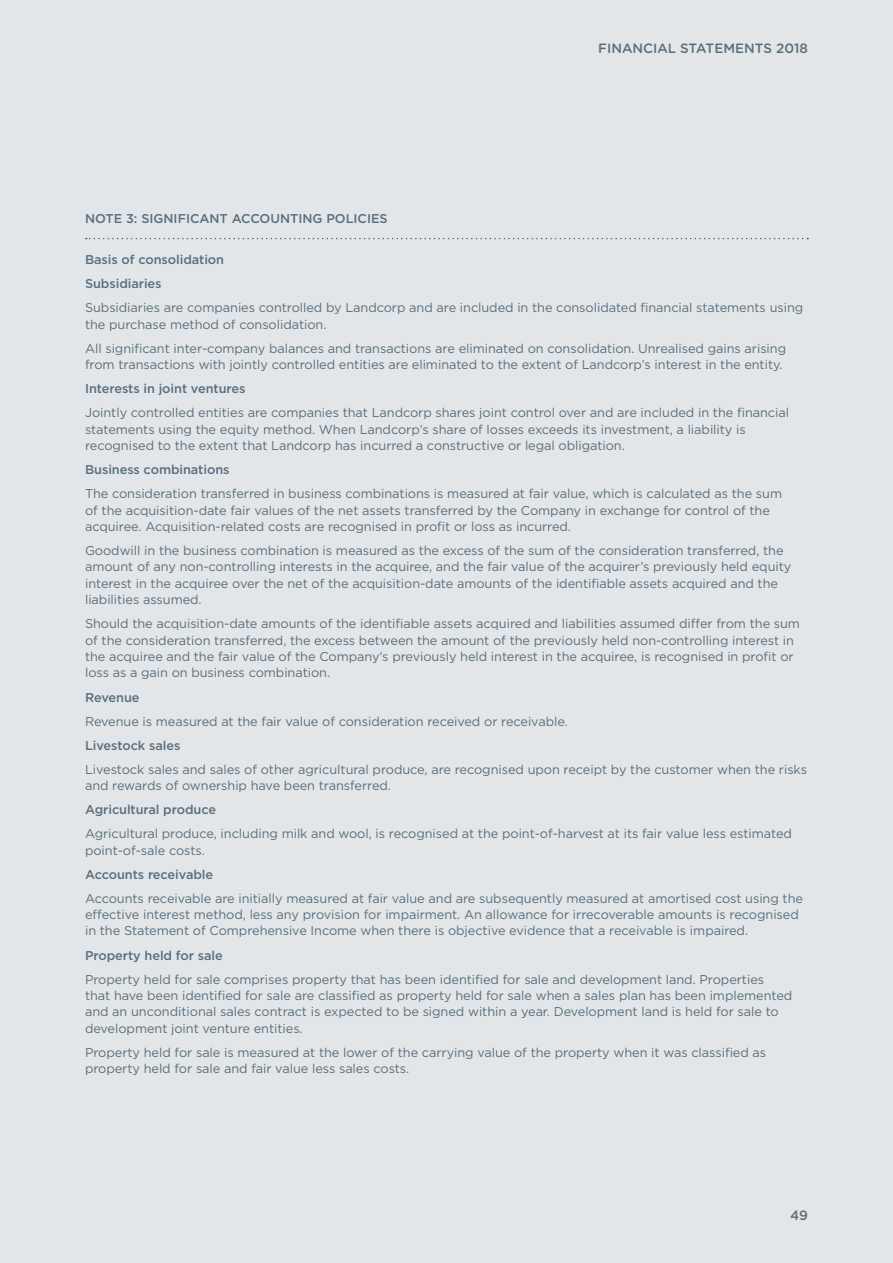
<style>
.page{position:relative;width:893px;height:1263px;background:#e2e6e8}
.page>*{position:absolute;margin:0;border:0;box-sizing:border-box;transform-origin:0 0}
.t1{font:500 13.5px "Gotham Rounded";color:#5a6e7e}
.t2{font:12.75px/16.4px "Gotham";letter-spacing:-.005em;color:#5a6e7e}
.t3{font:500 12.75px/24px "Gotham";letter-spacing:-.005em;color:#5a6e7e}
</style>
<div class="page">
<svg style="left:86px;top:238px;width:722px;height:1px"></svg>
<p class="t1" style="left:598px;top:39px;width:211px">FINANCIAL STATEMENTS 2018</p>
<p class="t3" style="left:85px;top:206px;width:304px">NOTE 3: SIGNIFICANT ACCOUNTING POLICIES</p>
<p class="t3" style="left:85px;top:248px;width:141px">Basis of consolidation<br>Subsidiaries</p>
<p class="t2" style="left:85px;top:299px;width:720px">Subsidiaries are companies controlled by Landcorp and are included in the consolidated financial statements using the purchase method of consolidation.</p>
<p class="t2" style="left:85px;top:340px;width:703px">All significant inter-company balances and transactions are eliminated on consolidation. Unrealised gains arising from transactions with jointly controlled entities are eliminated to the extent of Landcorp’s interest in the entity.</p>
<p class="t3" style="left:85px;top:377px;width:162px">Interests in joint ventures</p>
<p class="t2" style="left:85px;top:404px;width:705px">Jointly controlled entities are companies that Landcorp shares joint control over and are included in the financial statements using the equity method. When Landcorp’s share of losses exceeds its investment, a liability is recognised to the extent that Landcorp has incurred a constructive or legal obligation.</p>
<p class="t3" style="left:85px;top:457px;width:146px">Business combinations</p>
<p class="t2" style="left:85px;top:485px;width:699px">The consideration transferred in business combinations is measured at fair value, which is calculated as the sum of the acquisition-date fair values of the net assets transferred by the Company in exchange for control of the acquiree. Acquisition-related costs are recognised in profit or loss as incurred.</p>
<p class="t2" style="left:85px;top:542px;width:708px">Goodwill in the business combination is measured as the excess of the sum of the consideration transferred, the amount of any non-controlling interests in the acquiree, and the fair value of the acquirer’s previously held equity interest in the acquiree over the net of the acquisition-date amounts of the identifiable assets acquired and the liabilities assumed.</p>
<p class="t2" style="left:85px;top:615px;width:717px">Should the acquisition-date amounts of the identifiable assets acquired and liabilities assumed differ from the sum of the consideration transferred, the excess between the amount of the previously held non-controlling interest in the acquiree and the fair value of the Company’s previously held interest in the acquiree, is recognised in profit or loss as a gain on business combination.</p>
<p class="t3" style="left:85px;top:685px;width:56px">Revenue</p>
<p class="t2" style="left:85px;top:713px;width:484px">Revenue is measured at the fair value of consideration received or receivable.</p>
<p class="t3" style="left:85px;top:733px;width:97px">Livestock sales</p>
<p class="t2" style="left:85px;top:761px;width:724px">Livestock sales and sales of other agricultural produce, are recognised upon receipt by the customer when the risks and rewards of ownership have been transferred.</p>
<p class="t3" style="left:85px;top:797px;width:133px">Agricultural produce</p>
<p class="t2" style="left:85px;top:825px;width:708px">Agricultural produce, including milk and wool, is recognised at the point-of-harvest at its fair value less estimated point-of-sale costs.</p>
<p class="t3" style="left:85px;top:862px;width:130px">Accounts receivable</p>
<p class="t2" style="left:85px;top:890px;width:719px">Accounts receivable are initially measured at fair value and are subsequently measured at amortised cost using the effective interest method, less any provision for impairment. An allowance for irrecoverable amounts is recognised in the Statement of Comprehensive Income when there is objective evidence that a receivable is impaired.</p>
<p class="t3" style="left:85px;top:943px;width:139px">Property held for sale</p>
<p class="t2" style="left:85px;top:970px;width:709px">Property held for sale comprises property that has been identified for sale and development land. Properties that have been identified for sale are classified as property held for sale when a sales plan has been implemented and an unconditional sales contract is expected to be signed within a year. Development land is held for sale to development joint venture entities.</p>
<p class="t2" style="left:85px;top:1044px;width:683px">Property held for sale is measured at the lower of the carrying value of the property when it was classified as property held for sale and fair value less sales costs.</p>
<p class="t1" style="left:790px;top:1206px;width:19px">49</p>
</div>
